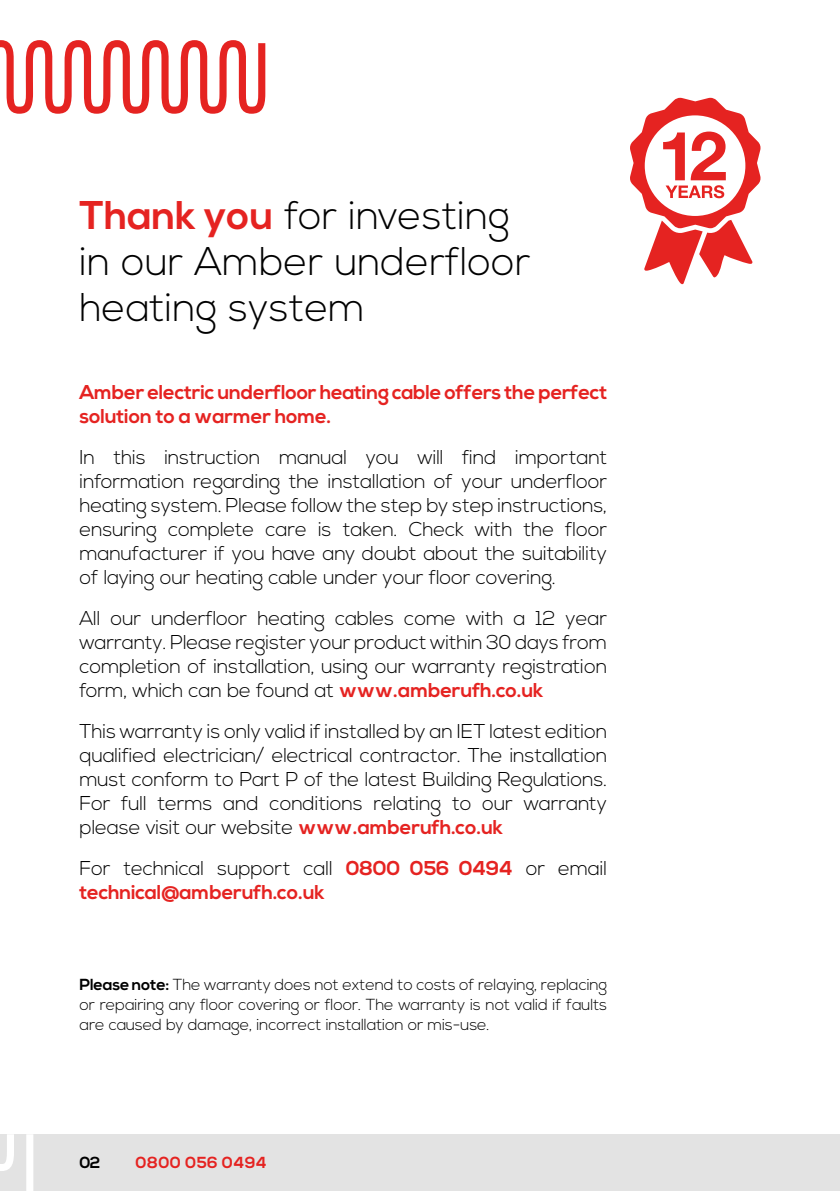
<style>
.page{position:relative;width:840px;height:1191px;background:#fff}
.page>*{position:absolute;margin:0;border:0;box-sizing:border-box;transform-origin:0 0}
.t1{font:300 40px/46px "Nexa";color:#000}
.t2{font:300 20px/24px "Nexa";letter-spacing:-.01em;color:#000;text-align:justify}
.t3{font:700 20px/24px "Nexa";letter-spacing:-.01em;color:#e52321}
.t4{font:300 16px/20px "Nexa";letter-spacing:-.01em;color:#000;text-align:justify}
.t5{font:700 16px "Nexa";letter-spacing:.025em;color:#e52321}
.t6{font:700 16px "Nexa";color:#000}
.s1{font-weight:700;color:#e52321}
.s2{font-weight:300;color:#000}
.s3{font-weight:700}
</style>
<div class="page">
<div style="left:0;top:1134px;width:839px;height:57px;background:#e3e3e3"></div>
<svg style="left:0;top:1134px;width:33px;height:57px"></svg>
<svg style="left:0;top:40px;width:265px;height:74px"></svg>
<svg style="left:630px;top:98px;width:130px;height:186px"></svg>
<h1 class="t1" style="left:79px;top:194px;width:452px"><span class="s1">Thank you</span> for investing in our Amber underfloor heating system</h1>
<p class="t3" style="left:79px;top:381px;width:529px">Amber electric underfloor heating cable offers the perfect solution to a warmer home.</p>
<p class="t2" style="left:79px;top:446px;width:529px">In this instruction manual you will find important information regarding the installation of your underfloor heating system. Please follow the step by step instructions, ensuring complete care is taken. Check with the floor manufacturer if you have any doubt about the suitability of laying our heating cable under your floor covering.</p>
<p class="t2" style="left:79px;top:607px;width:529px">All our underfloor heating cables come with a 12 year warranty. Please register your product within 30 days from completion of installation, using our warranty registration form, which can be found at <span class="s1">www.amberufh.co.uk</span></p>
<p class="t2" style="left:79px;top:720px;width:529px">This warranty is only valid if installed by an IET latest edition qualified electrician/ electrical contractor. The installation must conform to Part P of the latest Building Regulations.<br>For full terms and conditions relating to our warranty please visit our website <span class="s1">www.amberufh.co.uk</span></p>
<p class="t3" style="left:79px;top:857px;width:529px"><span class="s2">For technical support call</span> 0800 056 0494 <span class="s2">or email </span>technical@amberufh.co.uk</p>
<p class="t4" style="left:79px;top:975px;width:529px"><span class="s3">Please note:</span> The warranty does not extend to costs of relaying, replacing or repairing any floor covering or floor. The warranty is not valid if faults are caused by damage, incorrect installation or mis-use.</p>
<p class="t6" style="left:79px;top:1152px;width:22px">02</p>
<p class="t5" style="left:135px;top:1152px;width:133px">0800 056 0494</p>
</div>
